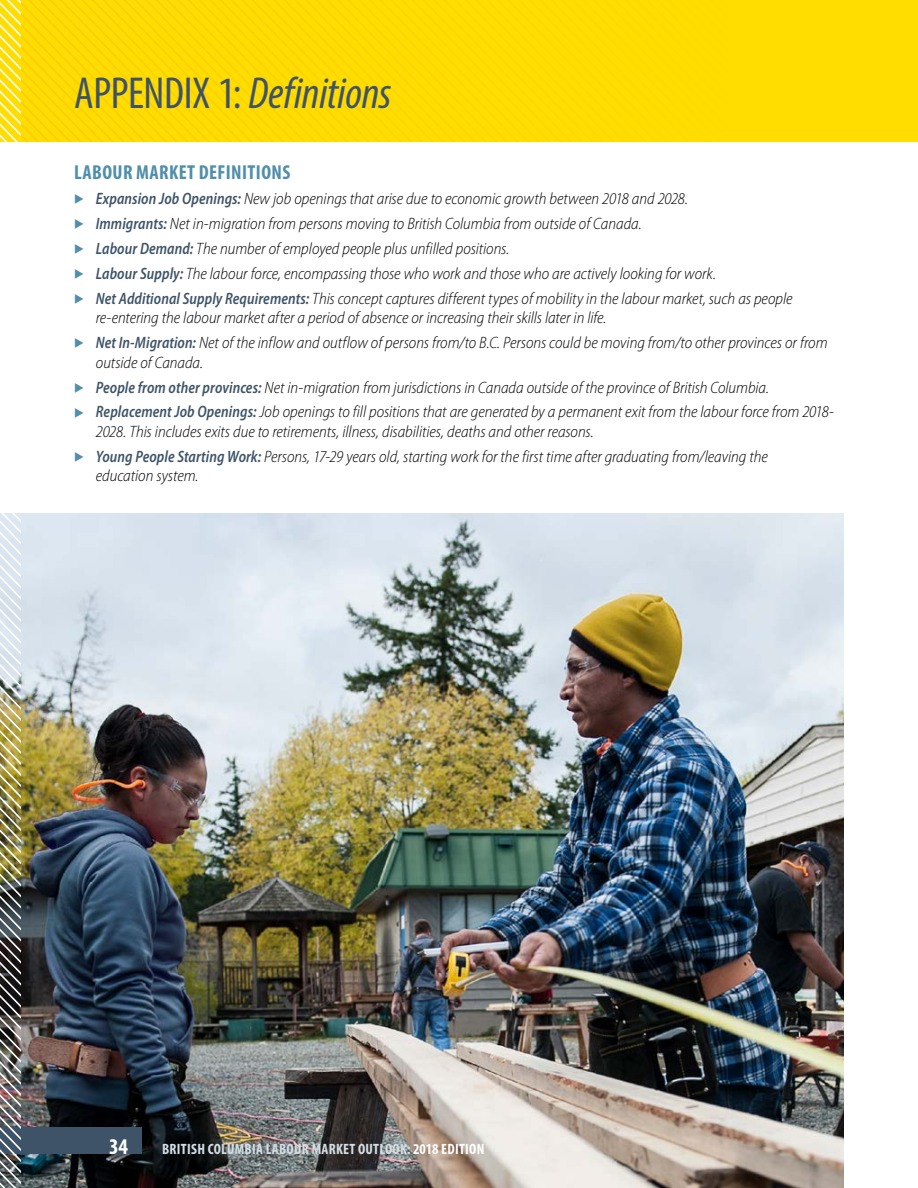
<style>
.page{position:relative;width:918px;height:1188px;background:#fff}
.page>*{position:absolute;margin:0;border:0;box-sizing:border-box;transform-origin:0 0}
.H1_-_Appendix{font:italic condensed 45px "Myriad Pro";letter-spacing:-.005em;color:#3e5368}
.t1{font:700 condensed 22.5px "Myriad Pro";color:#fff}
.t2{font:700 condensed 20.25px "Myriad Pro";letter-spacing:.02em;color:#508ea9}
.t3{font:italic 300 semi-condensed 16.5px/19.5px "Myriad Pro";color:#000}
.t4{font:700 condensed 15px "Myriad Pro";letter-spacing:.02em;color:#d4dee6}
.s1{font-style:normal}
.s2{color:#508ea9}
.s3{font-weight:600;color:#3e5368}
.s4{color:#fff}
</style>
<div class="page">
<img style="left:0;top:0;width:911px;height:1188px">
<h1 class="H1_-_Appendix" style="left:74px;top:66px;width:319px"><span class="s1">APPENDIX 1:</span> Definitions</h1>
<h2 class="t2" style="left:74px;top:160px;width:218px">LABOUR MARKET DEFINITIONS</h2>
<p class="t3" style="left:74px;top:189px;width:615px"><span class="s2">◆</span> <span class="s3">Expansion Job Openings:</span> New job openings that arise due to economic growth between 2018 and 2028.</p>
<p class="t3" style="left:74px;top:214px;width:569px"><span class="s2">◆</span> <span class="s3">Immigrants:</span> Net in-migration from persons moving to British Columbia from outside of Canada.</p>
<p class="t3" style="left:74px;top:239px;width:437px"><span class="s2">◆</span> <span class="s3">Labour Demand:</span> The number of employed people plus unfilled positions.</p>
<p class="t3" style="left:74px;top:264px;width:643px"><span class="s2">◆</span> <span class="s3">Labour Supply:</span> The labour force, encompassing those who work and those who are actively looking for work.</p>
<p class="t3" style="left:96px;top:289px;width:698px;text-indent:-22px"><span class="s2">◆</span> <span class="s3">Net Additional Supply Requirements:</span> This concept captures different types of mobility in the labour market, such as people re-entering the labour market after a period of absence or increasing their skills later in life.</p>
<p class="t3" style="left:96px;top:333px;width:733px;text-indent:-22px"><span class="s2">◆</span> <span class="s3">Net In-Migration:</span> Net of the inflow and outflow of persons from/to B.C. Persons could be moving from/to other provinces or from outside of Canada.</p>
<p class="t3" style="left:74px;top:378px;width:696px"><span class="s2">◆</span> <span class="s3">People from other provinces:</span> Net in-migration from jurisdictions in Canada outside of the province of British Columbia.</p>
<p class="t3" style="left:96px;top:403px;width:740px;text-indent:-22px"><span class="s2">◆</span> <span class="s3">Replacement Job Openings:</span> Job openings to fill positions that are generated by a permanent exit from the labour force from 2018-<br>2028. This includes exits due to retirements, illness, disabilities, deaths and other reasons.</p>
<p class="t3" style="left:96px;top:447px;width:674px;text-indent:-22px"><span class="s2">◆</span> <span class="s3">Young People Starting Work:</span> Persons, 17-29 years old, starting work for the first time after graduating from/leaving the education system.</p>
<h2 class="t1" style="left:109px;top:1133px;width:21px">34</h2>
<p class="t4" style="left:162px;top:1140px;width:324px">BRITISH COLUMBIA LABOUR MARKET OUTLOOK: <span class="s4">2018 EDITION</span></p>
</div>
